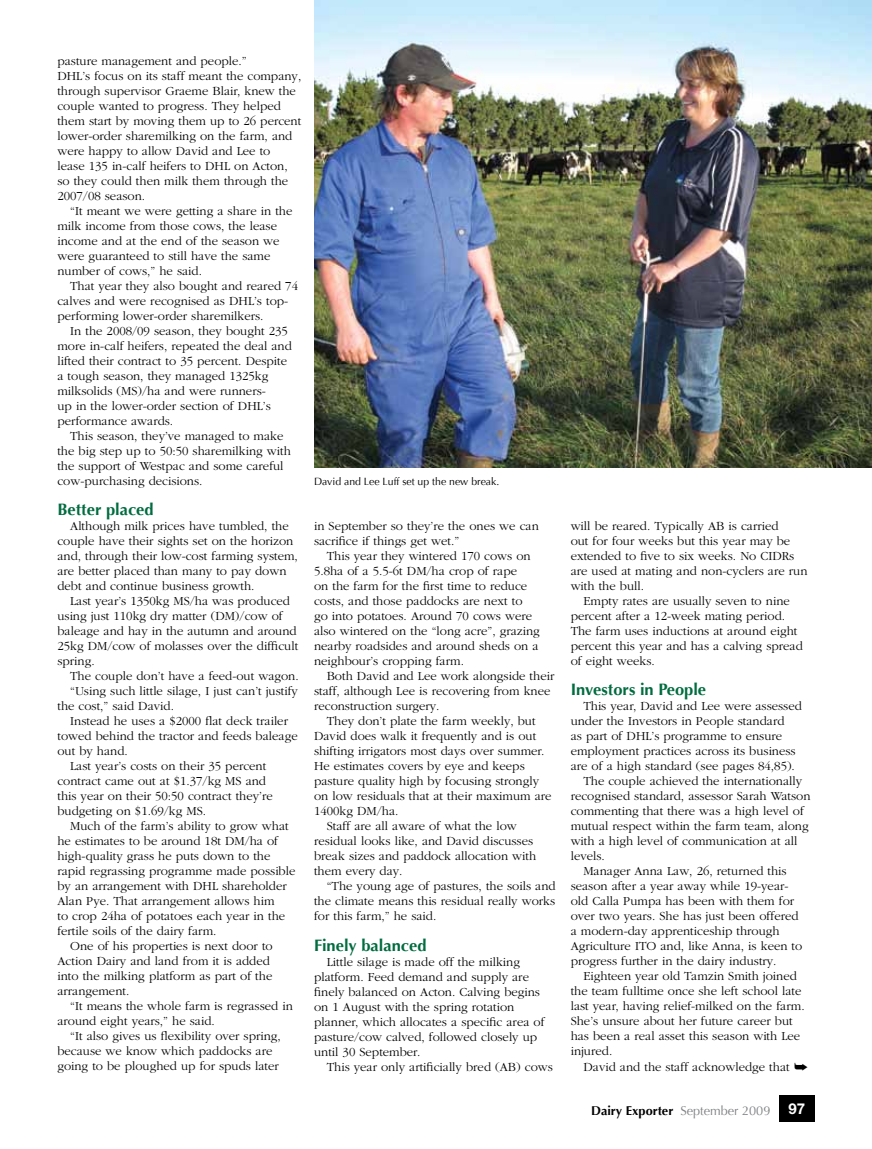
<style>
.page{position:relative;width:872px;height:1149px;background:#fff}
.page>*{position:absolute;margin:0;border:0;box-sizing:border-box;transform-origin:0 0}
.t1{font:700 16.5px "Optima";color:#006c40}
.t2{font:300 12.75px/15px "Garamond";color:#000}
.t3{font:700 12.75px "Optima";color:#000}
.t4{font:10.5px "Optima";color:#000}
.s1{font-weight:400;color:#808285}
.s2{font-family:"Helvetica Neue";font-size:15px;color:#fff}
</style>
<div class="page">
<div style="left:779px;top:1095px;width:35px;height:26px;background:#000"></div>
<img style="left:314px;top:0;width:558px;height:467px">
<p class="t2" style="left:57px;top:53px;width:245px">pasture management and people.”<br>DHL’s focus on its staff meant the company, through supervisor Graeme Blair, knew the couple wanted to progress. They helped them start by moving them up to 26 percent lower-order sharemilking on the farm, and were happy to allow David and Lee to<br>lease 135 in-calf heifers to DHL on Acton, so they could then milk them through the 2007/08 season.</p>
<p class="t2" style="left:57px;top:203px;width:236px;text-indent:13px">“It meant we were getting a share in the milk income from those cows, the lease income and at the end of the season we were guaranteed to still have the same number of cows,” he said.</p>
<p class="t2" style="left:57px;top:278px;width:242px;text-indent:13px">That year they also bought and reared 74 calves and were recognised as DHL’s top&shy;performing lower-order sharemilkers.</p>
<p class="t2" style="left:57px;top:323px;width:236px;text-indent:13px">In the 2008/09 season, they bought 235 more in-calf heifers, repeated the deal and lifted their contract to 35 percent. Despite a tough season, they managed 1325kg milksolids (MS)/ha and were runners-<br>up in the lower-order section of DHL’s performance awards.</p>
<p class="t2" style="left:57px;top:428px;width:235px;text-indent:13px">This season, they’ve managed to make the big step up to 50:50 sharemilking with the support of Westpac and some careful cow-purchasing decisions.</p>
<p class="t1" style="left:57px;top:500px;width:98px">Better placed</p>
<p class="t2" style="left:57px;top:518px;width:242px;text-indent:13px">Although milk prices have tumbled, the couple have their sights set on the horizon and, through their low-cost farming system, are better placed than many to pay down debt and continue business growth.</p>
<p class="t2" style="left:57px;top:593px;width:242px;text-indent:13px">Last year’s 1350kg MS/ha was produced using just 110kg dry matter (DM)/cow of baleage and hay in the autumn and around 25kg DM/cow of molasses over the difficult spring.</p>
<p class="t2" style="left:70px;top:668px;width:230px">The couple don’t have a feed-out wagon.</p>
<p class="t2" style="left:70px;top:683px;width:229px">“Using such little silage, I just can’t justify</p>
<p class="t2" style="left:57px;top:698px;width:118px">the cost,” said David.</p>
<p class="t2" style="left:70px;top:713px;width:219px">Instead he uses a $2000 flat deck trailer</p>
<p class="t2" style="left:57px;top:728px;width:242px">towed behind the tractor and feeds baleage</p>
<p class="t2" style="left:57px;top:743px;width:72px">out by hand.</p>
<p class="t2" style="left:70px;top:758px;width:198px">Last year’s costs on their 35 percent</p>
<p class="t2" style="left:57px;top:773px;width:210px">contract came out at $1.37/kg MS and</p>
<p class="t2" style="left:57px;top:788px;width:217px">this year on their 50:50 contract they’re</p>
<p class="t2" style="left:57px;top:803px;width:150px">budgeting on $1.69/kg MS.</p>
<p class="t2" style="left:70px;top:818px;width:220px">Much of the farm’s ability to grow what</p>
<p class="t2" style="left:57px;top:833px;width:222px">he estimates to be around 18t DM/ha of</p>
<p class="t2" style="left:57px;top:848px;width:214px">high-quality grass he puts down to the</p>
<p class="t2" style="left:57px;top:863px;width:239px">rapid regrassing programme made possible</p>
<p class="t2" style="left:57px;top:878px;width:231px">by an arrangement with DHL shareholder</p>
<p class="t2" style="left:57px;top:893px;width:219px">Alan Pye. That arrangement allows him</p>
<p class="t2" style="left:57px;top:908px;width:229px">to crop 24ha of potatoes each year in the</p>
<p class="t2" style="left:57px;top:923px;width:161px">fertile soils of the dairy farm.</p>
<p class="t2" style="left:70px;top:938px;width:204px">One of his properties is next door to</p>
<p class="t2" style="left:57px;top:953px;width:214px">Action Dairy and land from it is added</p>
<p class="t2" style="left:57px;top:968px;width:216px">into the milking platform as part of the</p>
<p class="t2" style="left:57px;top:983px;width:73px">arrangement.</p>
<p class="t2" style="left:70px;top:998px;width:224px">“It means the whole farm is regrassed in</p>
<p class="t2" style="left:57px;top:1013px;width:159px">around eight years,” he said.</p>
<p class="t2" style="left:70px;top:1028px;width:212px">“It also gives us flexibility over spring,</p>
<p class="t2" style="left:57px;top:1043px;width:217px">because we know which paddocks are</p>
<p class="t2" style="left:57px;top:1058px;width:223px">going to be ploughed up for spuds later</p>
<p class="t4" style="left:314px;top:474px;width:187px">David and Lee Luff set up the new break.</p>
<p class="t2" style="left:314px;top:518px;width:226px">in September so they’re the ones we can sacrifice if things get wet.”</p>
<p class="t2" style="left:314px;top:548px;width:227px;text-indent:13px">This year they wintered 170 cows on 5.8ha of a 5.5-6t DM/ha crop of rape<br>on the farm for the first time to reduce costs, and those paddocks are next to<br>go into potatoes. Around 70 cows were also wintered on the “long acre”, grazing nearby roadsides and around sheds on a neighbour’s cropping farm.</p>
<p class="t2" style="left:314px;top:668px;width:242px;text-indent:13px">Both David and Lee work alongside their staff, although Lee is recovering from knee reconstruction surgery.</p>
<p class="t2" style="left:327px;top:713px;width:210px">They don’t plate the farm weekly, but</p>
<p class="t2" style="left:314px;top:728px;width:224px">David does walk it frequently and is out</p>
<p class="t2" style="left:314px;top:743px;width:232px">shifting irrigators most days over summer.</p>
<p class="t2" style="left:314px;top:758px;width:212px">He estimates covers by eye and keeps</p>
<p class="t2" style="left:314px;top:773px;width:226px">pasture quality high by focusing strongly</p>
<p class="t2" style="left:314px;top:788px;width:239px">on low residuals that at their maximum are</p>
<p class="t2" style="left:314px;top:803px;width:86px">1400kg DM/ha.</p>
<p class="t2" style="left:327px;top:818px;width:191px">Staff are all aware of what the low</p>
<p class="t2" style="left:314px;top:833px;width:221px">residual looks like, and David discusses</p>
<p class="t2" style="left:314px;top:848px;width:224px">break sizes and paddock allocation with</p>
<p class="t2" style="left:314px;top:863px;width:90px">them every day.</p>
<p class="t2" style="left:327px;top:878px;width:230px">“The young age of pastures, the soils and</p>
<p class="t2" style="left:314px;top:893px;width:243px">the climate means this residual really works</p>
<p class="t2" style="left:314px;top:908px;width:124px">for this farm,” he said.</p>
<p class="t1" style="left:314px;top:935px;width:114px">Finely balanced</p>
<p class="t2" style="left:314px;top:953px;width:232px;text-indent:13px">Little silage is made off the milking platform. Feed demand and supply are finely balanced on Acton. Calving begins on 1 August with the spring rotation planner, which allocates a specific area of pasture/cow calved, followed closely up until 30 September.</p>
<p class="t2" style="left:327px;top:1058px;width:227px">This year only artificially bred (AB) cows</p>
<p class="t2" style="left:570px;top:518px;width:238px">will be reared. Typically AB is carried<br>out for four weeks but this year may be extended to five to six weeks. No CIDRs are used at mating and non-cyclers are run with the bull.</p>
<p class="t2" style="left:570px;top:593px;width:234px;text-indent:13px">Empty rates are usually seven to nine percent after a 12-week mating period.<br>The farm uses inductions at around eight percent this year and has a calving spread of eight weeks.</p>
<p class="t1" style="left:570px;top:680px;width:137px">Investors in People</p>
<p class="t2" style="left:583px;top:698px;width:220px">This year, David and Lee were assessed</p>
<p class="t2" style="left:570px;top:713px;width:215px">under the Investors in People standard</p>
<p class="t2" style="left:570px;top:728px;width:213px">as part of DHL’s programme to ensure</p>
<p class="t2" style="left:570px;top:743px;width:226px">employment practices across its business</p>
<p class="t2" style="left:570px;top:758px;width:226px">are of a high standard (see pages 84,85).</p>
<p class="t2" style="left:583px;top:773px;width:220px">The couple achieved the internationally</p>
<p class="t2" style="left:570px;top:788px;width:241px">recognised standard, assessor Sarah Watson</p>
<p class="t2" style="left:570px;top:803px;width:235px">commenting that there was a high level of</p>
<p class="t2" style="left:570px;top:818px;width:239px">mutual respect within the farm team, along</p>
<p class="t2" style="left:570px;top:833px;width:228px">with a high level of communication at all</p>
<p class="t2" style="left:570px;top:848px;width:36px">levels.</p>
<p class="t2" style="left:583px;top:863px;width:205px">Manager Anna Law, 26, returned this</p>
<p class="t2" style="left:570px;top:878px;width:219px">season after a year away while 19-year-</p>
<p class="t2" style="left:570px;top:893px;width:225px">old Calla Pumpa has been with them for</p>
<p class="t2" style="left:570px;top:908px;width:229px">over two years. She has just been offered</p>
<p class="t2" style="left:570px;top:923px;width:210px">a modern-day apprenticeship through</p>
<p class="t2" style="left:570px;top:938px;width:233px">Agriculture ITO and, like Anna, is keen to</p>
<p class="t2" style="left:570px;top:953px;width:207px">progress further in the dairy industry.</p>
<p class="t2" style="left:583px;top:968px;width:215px">Eighteen year old Tamzin Smith joined</p>
<p class="t2" style="left:570px;top:983px;width:232px">the team fulltime once she left school late</p>
<p class="t2" style="left:570px;top:998px;width:235px">last year, having relief-milked on the farm.</p>
<p class="t2" style="left:570px;top:1013px;width:223px">She’s unsure about her future career but</p>
<p class="t2" style="left:570px;top:1028px;width:231px">has been a real asset this season with Lee</p>
<p class="t2" style="left:570px;top:1043px;width:43px">injured.</p>
<p class="t2" style="left:583px;top:1058px;width:208px">David and the staff acknowledge that</p>
<p class="t3" style="left:591px;top:1103px;width:215px">Dairy Exporter <span class="s1">September 2009</span> <span class="s2">97</span></p>
</div>
